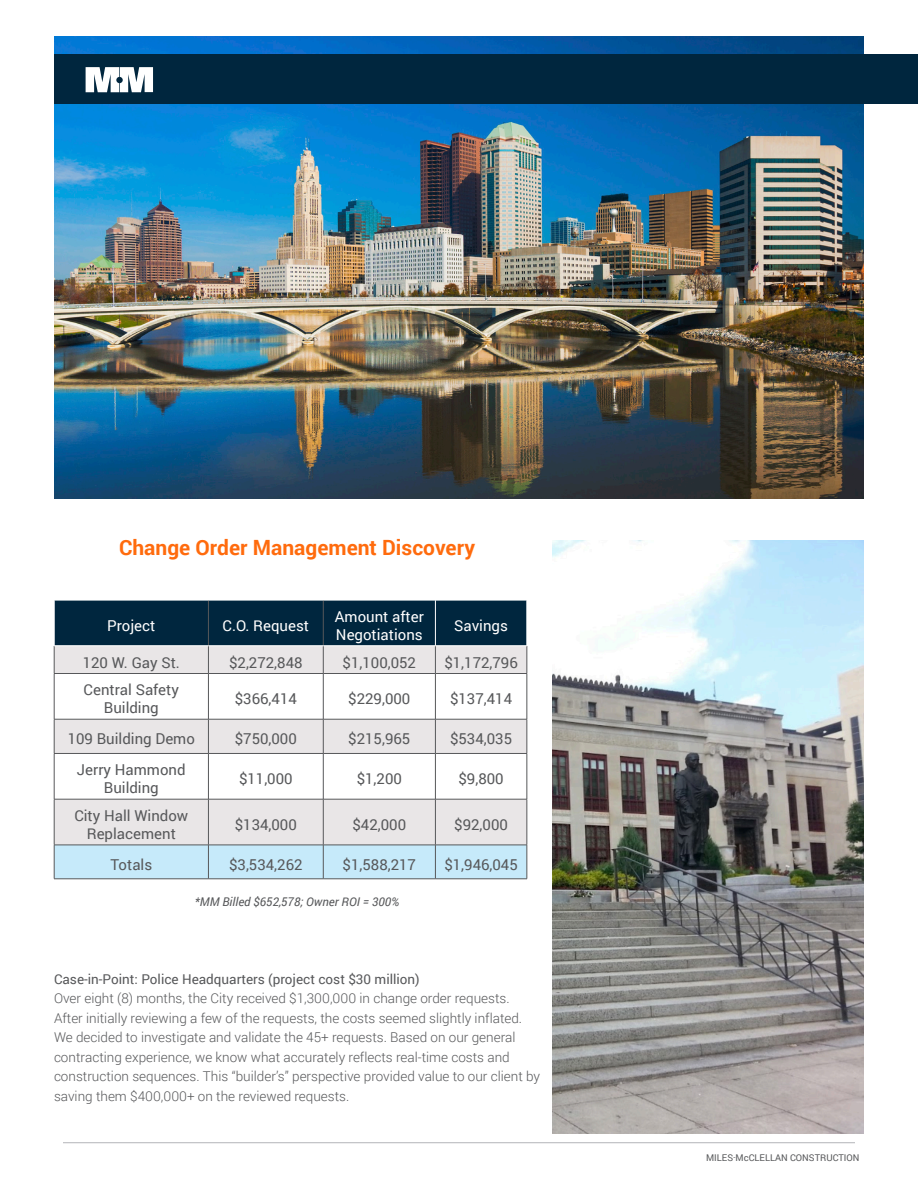
<style>
.page{position:relative;width:918px;height:1188px;background:#fff}
.page>*{position:absolute;margin:0;border:0;box-sizing:border-box;transform-origin:0 0}
.t1{font:700 21px "Roboto";color:#ff6b0d}
.t2{font:15px/18px "Roboto";color:#57585a;text-align:center}
.t3{font:15px/18px "Roboto";color:#fff}
.Body_copy_9_13pt{font:300 13.5px/19.5px "Roboto";color:#57585a}
.Body_copy_9_13pt-2{font:13.5px "Roboto";color:#57585a}
.Body_copy_9_13pt-3{font:italic 12px "Roboto";color:#57585a}
.t4{font:9.3px "Roboto";color:#57585a}
.s1{font-size:7.5px}
</style>
<div class="page">
<img style="left:54px;top:36px;width:810px;height:463px">
<div style="left:54px;top:54px;width:864px;height:50px;background:#00263e"></div>
<hr style="left:63px;top:1142px;width:792px;height:1px;background:#bcbdc0">
<img style="left:553px;top:540px;width:311px;height:593px">
<svg style="left:86px;top:67px;width:67px;height:25px;background:#d6dce0"></svg>
<div style="left:55px;top:800px;width:472px;height:45px;background:#e9e6e7"></div>
<svg style="left:55px;top:674px;width:472px;height:125px"></svg>
<div style="left:55px;top:846px;width:472px;height:33px;background:#c6eafa"></div>
<svg style="left:54px;top:601px;width:474px;height:72px;background:#586e7e"></svg>
<hr style="left:54px;top:673px;width:154px;height:1px;background:#57585a">
<hr style="left:54px;top:674px;width:1px;height:45px;background:#57585a">
<hr style="left:208px;top:673px;width:115px;height:1px;background:#57585a">
<hr style="left:208px;top:674px;width:1px;height:45px;background:#57585a">
<hr style="left:323px;top:673px;width:112px;height:1px;background:#57585a">
<hr style="left:323px;top:674px;width:1px;height:45px;background:#57585a">
<hr style="left:435px;top:673px;width:92px;height:1px;background:#57585a">
<hr style="left:435px;top:674px;width:1px;height:45px;background:#57585a">
<hr style="left:527px;top:674px;width:1px;height:45px;background:#57585a">
<hr style="left:54px;top:719px;width:154px;height:1px;background:#57585a">
<hr style="left:54px;top:719px;width:1px;height:34px;background:#57585a">
<hr style="left:208px;top:719px;width:115px;height:1px;background:#57585a">
<hr style="left:208px;top:719px;width:1px;height:34px;background:#57585a">
<hr style="left:323px;top:719px;width:112px;height:1px;background:#57585a">
<hr style="left:323px;top:719px;width:1px;height:34px;background:#57585a">
<hr style="left:435px;top:719px;width:92px;height:1px;background:#57585a">
<hr style="left:435px;top:719px;width:1px;height:34px;background:#57585a">
<hr style="left:527px;top:719px;width:1px;height:34px;background:#57585a">
<hr style="left:54px;top:753px;width:154px;height:1px;background:#57585a">
<hr style="left:54px;top:754px;width:1px;height:45px;background:#57585a">
<hr style="left:208px;top:753px;width:115px;height:1px;background:#57585a">
<hr style="left:208px;top:754px;width:1px;height:45px;background:#57585a">
<hr style="left:323px;top:753px;width:112px;height:1px;background:#57585a">
<hr style="left:323px;top:754px;width:1px;height:45px;background:#57585a">
<hr style="left:435px;top:753px;width:92px;height:1px;background:#57585a">
<hr style="left:435px;top:754px;width:1px;height:45px;background:#57585a">
<hr style="left:527px;top:754px;width:1px;height:45px;background:#57585a">
<hr style="left:54px;top:799px;width:154px;height:1px;background:#57585a">
<hr style="left:54px;top:799px;width:1px;height:46px;background:#57585a">
<hr style="left:208px;top:799px;width:115px;height:1px;background:#57585a">
<hr style="left:208px;top:799px;width:1px;height:46px;background:#57585a">
<hr style="left:323px;top:799px;width:112px;height:1px;background:#57585a">
<hr style="left:323px;top:799px;width:1px;height:46px;background:#57585a">
<hr style="left:435px;top:799px;width:92px;height:1px;background:#57585a">
<hr style="left:435px;top:799px;width:1px;height:46px;background:#57585a">
<hr style="left:527px;top:799px;width:1px;height:46px;background:#57585a">
<hr style="left:54px;top:845px;width:154px;height:1px;background:#57585a">
<hr style="left:54px;top:845px;width:1px;height:34px;background:#57585a">
<hr style="left:208px;top:845px;width:115px;height:1px;background:#57585a">
<hr style="left:208px;top:845px;width:1px;height:34px;background:#57585a">
<hr style="left:323px;top:845px;width:112px;height:1px;background:#57585a">
<hr style="left:323px;top:845px;width:1px;height:34px;background:#57585a">
<hr style="left:435px;top:845px;width:92px;height:1px;background:#57585a">
<hr style="left:435px;top:845px;width:1px;height:34px;background:#57585a">
<hr style="left:527px;top:845px;width:1px;height:34px;background:#57585a">
<hr style="left:54px;top:879px;width:154px;height:1px;background:#57585a">
<hr style="left:208px;top:879px;width:115px;height:1px;background:#57585a">
<hr style="left:323px;top:879px;width:112px;height:1px;background:#57585a">
<hr style="left:435px;top:879px;width:92px;height:1px;background:#57585a">
<hr style="left:54px;top:600px;width:1px;height:46px;background:#fff">
<hr style="left:435px;top:600px;width:1px;height:46px;background:#fff">
<hr style="left:527px;top:600px;width:1px;height:46px;background:#fff">
<hr style="left:54px;top:646px;width:154px;height:1px;background:#fff">
<hr style="left:208px;top:646px;width:115px;height:1px;background:#fff">
<hr style="left:323px;top:646px;width:112px;height:1px;background:#fff">
<hr style="left:435px;top:646px;width:92px;height:1px;background:#fff">
<p class="t1" style="left:119px;top:533px;width:358px">Change Order Management Discovery</p>
<p class="t3" style="left:107px;top:616px;width:50px">Project</p>
<p class="t3" style="left:223px;top:616px;width:88px">C.O. Request</p>
<p class="t3" style="left:335px;top:607px;width:90px">Amount after<br>Negotiations</p>
<p class="t3" style="left:454px;top:616px;width:55px">Savings</p>
<p class="t2" style="left:83px;top:653px;width:99px">120 W. Gay St.</p>
<p class="t2" style="left:229px;top:653px;width:75px">$2,272,848</p>
<p class="t2" style="left:343px;top:653px;width:75px">$1,100,052</p>
<p class="t2" style="left:444px;top:653px;width:75px">$1,172,796</p>
<p class="t2" style="left:84px;top:680px;width:97px">Central Safety</p>
<p class="t2" style="left:104px;top:698px;width:57px">Building</p>
<p class="t2" style="left:235px;top:689px;width:64px">$366,414</p>
<p class="t2" style="left:348px;top:689px;width:64px">$229,000</p>
<p class="t2" style="left:450px;top:689px;width:64px">$137,414</p>
<p class="t2" style="left:68px;top:729px;width:129px">109 Building Demo</p>
<p class="t2" style="left:235px;top:729px;width:64px">$750,000</p>
<p class="t2" style="left:348px;top:729px;width:64px">$215,965</p>
<p class="t2" style="left:450px;top:729px;width:64px">$534,035</p>
<p class="t2" style="left:77px;top:760px;width:110px">Jerry Hammond<br>Building</p>
<p class="t2" style="left:239px;top:769px;width:55px">$11,000</p>
<p class="t2" style="left:357px;top:769px;width:47px">$1,200</p>
<p class="t2" style="left:459px;top:769px;width:47px">$9,800</p>
<p class="t2" style="left:74px;top:806px;width:115px">City Hall Window<br>Replacement</p>
<p class="t2" style="left:235px;top:815px;width:64px">$134,000</p>
<p class="t2" style="left:353px;top:815px;width:55px">$42,000</p>
<p class="t2" style="left:454px;top:815px;width:55px">$92,000</p>
<p class="t2" style="left:110px;top:855px;width:43px">Totals</p>
<p class="t2" style="left:229px;top:855px;width:75px">$3,534,262</p>
<p class="t2" style="left:343px;top:855px;width:75px">$1,588,217</p>
<p class="t2" style="left:444px;top:855px;width:75px">$1,946,045</p>
<p class="Body_copy_9_13pt-3" style="left:195px;top:893px;width:206px">*MM Billed $652,578; Owner ROI = 300%</p>
<p class="Body_copy_9_13pt-2" style="left:54px;top:970px;width:367px">Case-in-Point: Police Headquarters (project cost $30 million)</p>
<p class="Body_copy_9_13pt" style="left:54px;top:988px;width:488px">Over eight (8) months, the City received $1,300,000 in change order requests.<br>After initially reviewing a few of the requests, the costs seemed slightly inflated.<br>We decided to investigate and validate the 45+ requests. Based on our general contracting experience, we know what accurately reflects real-time costs and construction sequences. This “builder’s” perspective provided value to our client by saving them $400,000+ on the reviewed requests.</p>
<p class="t4" style="left:706px;top:1151px;width:155px">MILES<span class="s1">-</span>McCLELLAN CONSTRUCTION</p>
</div>
